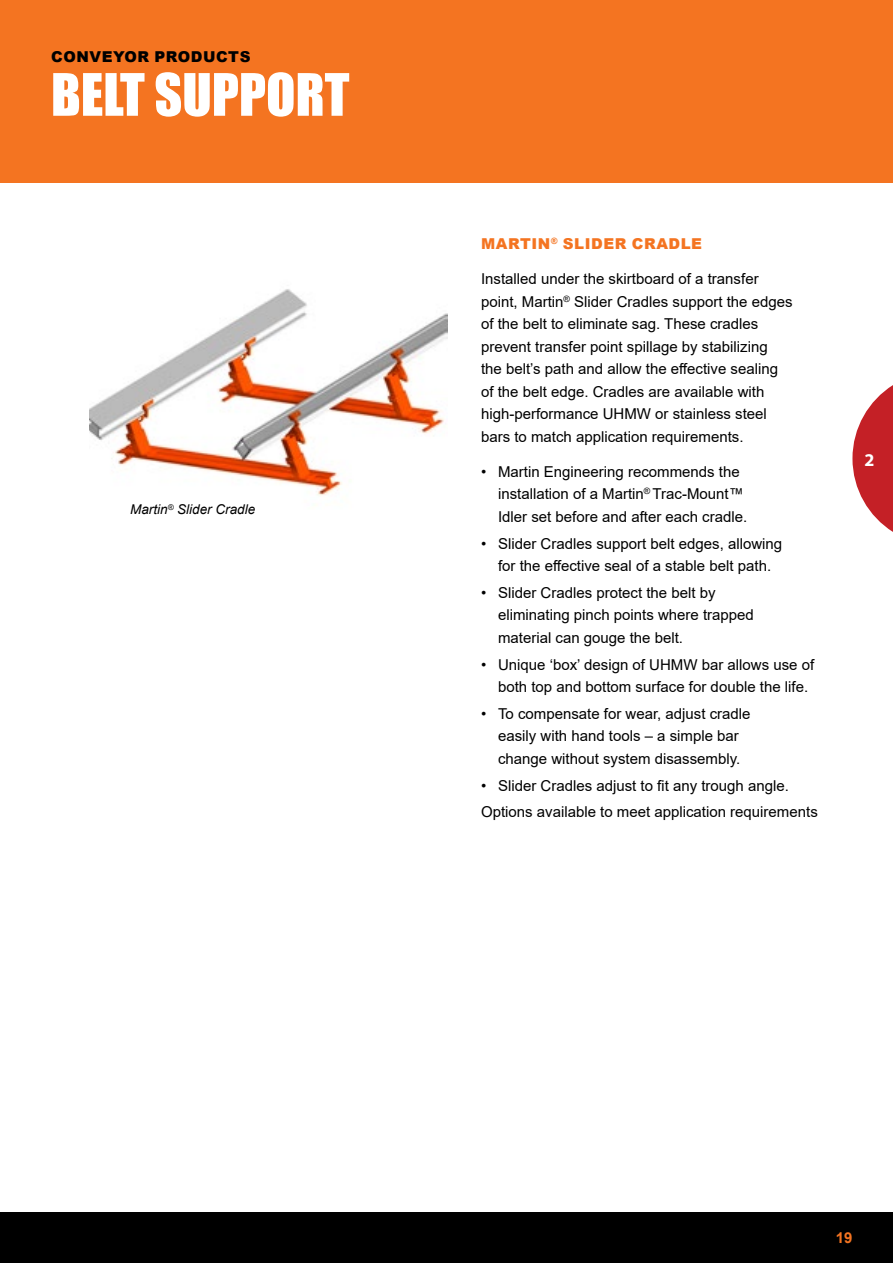
<style>
.page{position:relative;width:893px;height:1263px;background:#fff}
.page>*{position:absolute;margin:0;border:0;box-sizing:border-box;transform-origin:0 0}
.t1{font:54px "Impact";color:#fff}
.t2{font:700 18px "Myriad Pro";color:#fff}
.t3{font:15px/22.5px "Arial";color:#000}
.t4{font:900 15px "Arial";letter-spacing:.035em;color:#f47421}
.t5{font:900 15px "Arial";letter-spacing:.035em;color:#000}
.t6{font:700 15px "Arial";color:#f47421}
.t7{font:italic 13.5px "Arial";color:#000}
</style>
<div class="page">
<img style="left:89px;top:289px;width:358px;height:207px">
<div style="left:0;top:0;width:893px;height:183px;background:#f47421"></div>
<div style="left:0;top:1212px;width:893px;height:51px;background:#000"></div>
<svg style="left:852px;top:385px;width:41px;height:147px"></svg>
<p class="t5" style="left:51px;top:46px;width:201px">CONVEYOR PRODUCTS</p>
<h1 class="t1" style="left:51px;top:53px;width:300px">BELT SUPPORT</h1>
<p class="t7" style="left:130px;top:501px;width:127px">Martin<sup>®</sup> Slider Cradle</p>
<p class="t4" style="left:481px;top:233px;width:222px">MARTIN<sup>®</sup> SLIDER CRADLE</p>
<p class="t3" style="left:481px;top:267px;width:313px">Installed under the skirtboard of a transfer point, Martin<sup>®</sup> Slider Cradles support the edges of the belt to eliminate sag. These cradles prevent transfer point spillage by stabilizing<br>the belt’s path and allow the effective sealing of the belt edge. Cradles are available with high-performance UHMW or stainless steel bars to match application requirements.</p>
<p class="t3" style="left:498px;top:460px;width:251px;text-indent:-17px">• Martin Engineering recommends the installation of a Martin<sup>®</sup> Trac-Mount™<br>Idler set before and after each cradle.</p>
<p class="t3" style="left:481px;top:532px;width:303px;text-align:center">• Slider Cradles support belt edges, allowing for the effective seal of a stable belt path.</p>
<p class="t3" style="left:498px;top:581px;width:257px;text-indent:-17px">• Slider Cradles protect the belt by eliminating pinch points where trapped material can gouge the belt.</p>
<p class="t3" style="left:498px;top:653px;width:318px;text-indent:-17px">• Unique ‘box’ design of UHMW bar allows use of both top and bottom surface for double the life.</p>
<p class="t3" style="left:481px;top:702px;width:271px;text-align:center">• To compensate for wear, adjust cradle easily with hand tools – a simple bar change without system disassembly.</p>
<p class="t3" style="left:481px;top:772px;width:338px;line-height:26.7px">• Slider Cradles adjust to fit any trough angle.<br>Options available to meet application requirements</p>
<p class="t2" style="left:864px;top:449px;width:11px">2</p>
<p class="t6" style="left:836px;top:1227px;width:18px">19</p>
</div>
